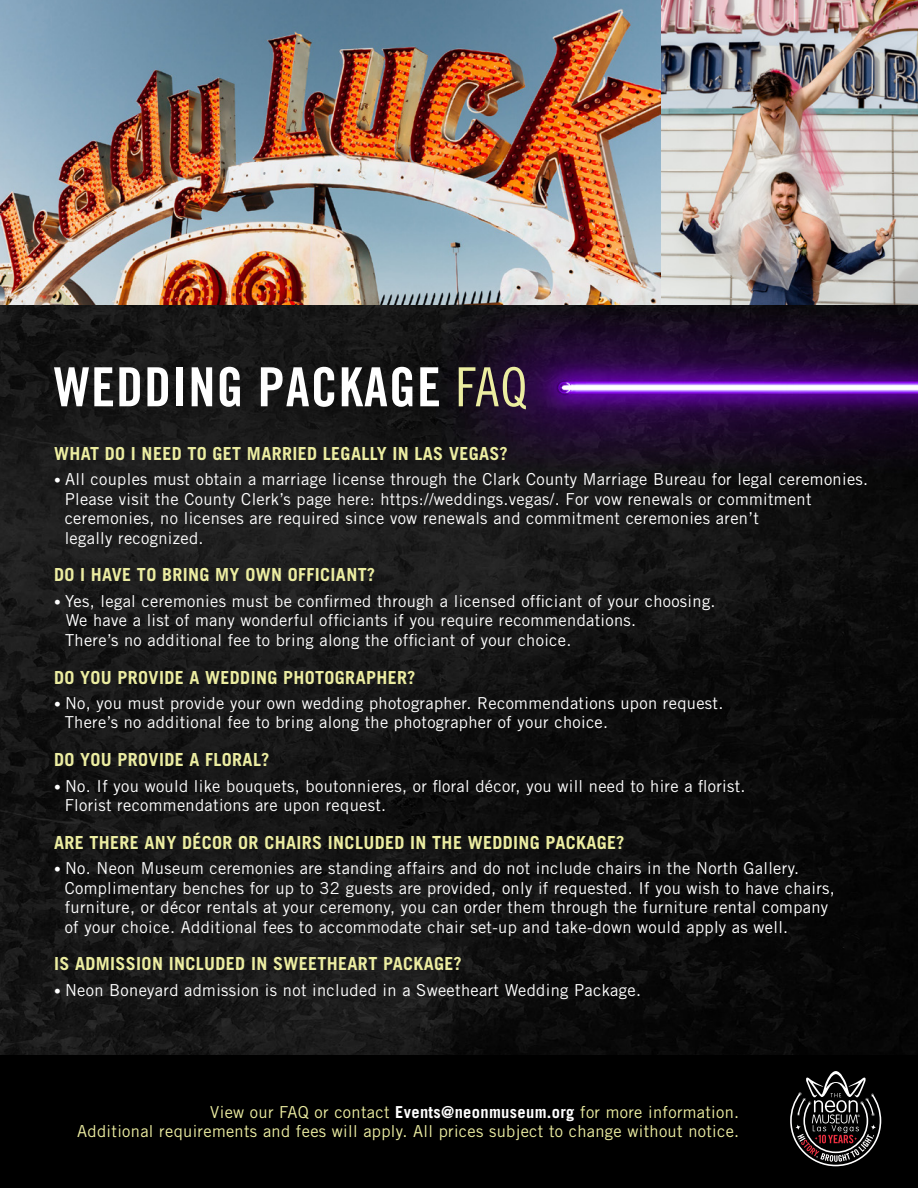
<style>
.page{position:relative;width:918px;height:1188px;background:#fff}
.page>*{position:absolute;margin:0;border:0;box-sizing:border-box;transform-origin:0 0}
.t1{font:54px "Trade Gothic LT Std Bd Cn 20";letter-spacing:.02em;color:#fff}
.t2{font:700 18px "Trade Gothic LT Std";letter-spacing:.02em;color:#eceda1}
.t3{font:16.5px/19.5px "Trade Gothic LT Std";letter-spacing:.02em;color:#fff}
.t4{font:16.5px/19.5px "Trade Gothic LT Std";letter-spacing:.02em;color:#eceda1;text-align:right}
.s1{font-family:"Trade Gothic LT Std Cn 18";color:#eceda1}
.s2{font-weight:700;font-size:13.5px}
.s3{font-weight:700;color:#fff}
</style>
<div class="page">
<img style="left:0;top:304px;width:918px;height:751px">
<img style="left:0;top:0;width:662px;height:304px">
<img style="left:662px;top:0;width:256px;height:304px">
<div style="left:0;top:1055px;width:918px;height:133px;background:#000"></div>
<svg style="left:790px;top:1071px;width:92px;height:96px"></svg>
<p class="t1" style="left:54px;top:354px;width:475px">WEDDING PACKAGE <span class="s1">FAQ</span></p>
<p class="t2" style="left:54px;top:442px;width:455px">WHAT DO I NEED TO GET MARRIED LEGALLY IN LAS VEGAS?</p>
<p class="t3" style="left:65px;top:469px;width:805px;text-indent:-11px"><span class="s2">•</span> All couples must obtain a marriage license through the Clark County Marriage Bureau for legal ceremonies.<br>Please visit the County Clerk’s page here: https://weddings.vegas/. For vow renewals or commitment ceremonies, no licenses are required since vow renewals and commitment ceremonies aren’t<br>legally recognized.</p>
<p class="t2" style="left:54px;top:564px;width:323px">DO I HAVE TO BRING MY OWN OFFICIANT?</p>
<p class="t3" style="left:65px;top:591px;width:652px;text-indent:-11px"><span class="s2">•</span> Yes, legal ceremonies must be confirmed through a licensed officiant of your choosing.<br>We have a list of many wonderful officiants if you require recommendations.<br>There’s no additional fee to bring along the officiant of your choice.</p>
<p class="t2" style="left:54px;top:666px;width:363px">DO YOU PROVIDE A WEDDING PHOTOGRAPHER?</p>
<p class="t3" style="left:65px;top:693px;width:660px;text-indent:-11px"><span class="s2">•</span> No, you must provide your own wedding photographer. Recommendations upon request.<br>There’s no additional fee to bring along the photographer of your choice.</p>
<p class="t2" style="left:54px;top:749px;width:217px">DO YOU PROVIDE A FLORAL?</p>
<p class="t3" style="left:65px;top:776px;width:682px;text-indent:-11px"><span class="s2">•</span> No. If you would like bouquets, boutonnieres, or floral décor, you will need to hire a florist.<br>Florist recommendations are upon request.</p>
<p class="t2" style="left:54px;top:831px;width:572px">ARE THERE ANY DÉCOR OR CHAIRS INCLUDED IN THE WEDDING PACKAGE?</p>
<p class="t3" style="left:65px;top:858px;width:772px;text-indent:-11px"><span class="s2">•</span> No. Neon Museum ceremonies are standing affairs and do not include chairs in the North Gallery.<br>Complimentary benches for up to 32 guests are provided, only if requested. If you wish to have chairs, furniture, or décor rentals at your ceremony, you can order them through the furniture rental company of your choice. Additional fees to accommodate chair set-up and take-down would apply as well.</p>
<p class="t2" style="left:54px;top:953px;width:409px">IS ADMISSION INCLUDED IN SWEETHEART PACKAGE?</p>
<p class="t3" style="left:54px;top:980px;width:589px"><span class="s2">•</span> Neon Boneyard admission is not included in a Sweetheart Wedding Package.</p>
<p class="t4" style="left:77px;top:1102px;width:664px">View our FAQ or contact <span class="s3">Events@neonmuseum.org</span> for more information.<br>Additional requirements and fees will apply. All prices subject to change without notice.</p>
</div>
